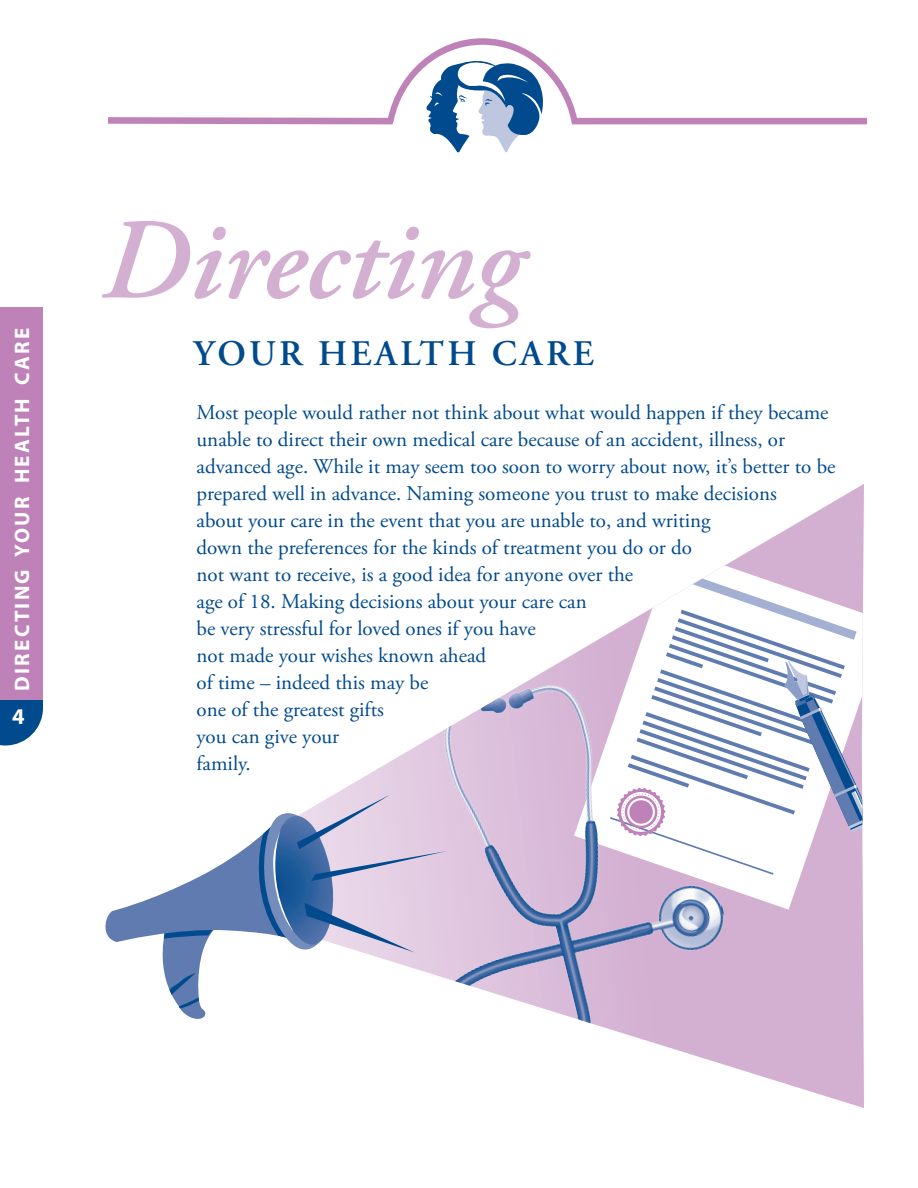
<style>
.page{position:relative;width:918px;height:1188px;background:#fff}
.page>*{position:absolute;margin:0;border:0;box-sizing:border-box;transform-origin:0 0}
.t1{font:italic 600 115.2px "Adobe Garamond Pro";color:#d3afd1}
.t2{font:600 36px "Adobe Garamond Pro";letter-spacing:.09em;color:#004a8d}
.t3{font:700 22.5px "Myriad Pro";color:#fff}
.TEXTINDENTED{font:21px/27px "Adobe Garamond Pro";color:#004a8d}
.t4{font:700 21px "Myriad Pro";letter-spacing:.105em;color:#fff}
</style>
<div class="page">
<svg style="left:430px;top:128px;width:106px;height:24px"></svg>
<svg style="left:108px;top:38px;width:759px;height:90px"></svg>
<svg style="left:333px;top:484px;width:531px;height:624px"></svg>
<svg style="left:574px;top:565px;width:289px;height:345px"></svg>
<svg style="left:610px;top:579px;width:253px;height:296px"></svg>
<img style="left:358px;top:655px;width:404px;height:418px">
<svg style="left:0;top:709px;width:43px;height:37px"></svg>
<div style="left:0;top:307px;width:43px;height:397px;background:#bf82b8"></div>
<div style="left:0;top:701px;width:43px;height:8px;background:#004a8d"></div>
<svg style="left:105px;top:795px;width:342px;height:225px"></svg>
<p class="t4" style="left:8px;top:691px;width:364px;rotate:-90deg">DIRECTING YOUR HEALTH CARE</p>
<p class="t3" style="left:12px;top:702px;width:14px">4</p>
<p class="t1" style="left:101px;top:194px;width:422px">Directing</p>
<p class="t2" style="left:194px;top:333px;width:402px">YOUR HEALTH CARE</p>
<p class="TEXTINDENTED" style="left:197px;top:400px;width:640px">Most people would rather not think about what would happen if they became unable to direct their own medical care because of an accident, illness, or advanced age. While it may seem too soon to worry about now, it’s better to be prepared well in advance. Naming someone you trust to make decisions<br>about your care in the event that you are unable to, and writing<br>down the preferences for the kinds of treatment you do or do<br>not want to receive, is a good idea for anyone over the<br>age of 18. Making decisions about your care can<br>be very stressful for loved ones if you have<br>not made your wishes known ahead<br>of time – indeed this may be<br>one of the greatest gifts<br>you can give your<br>family.</p>
</div>
